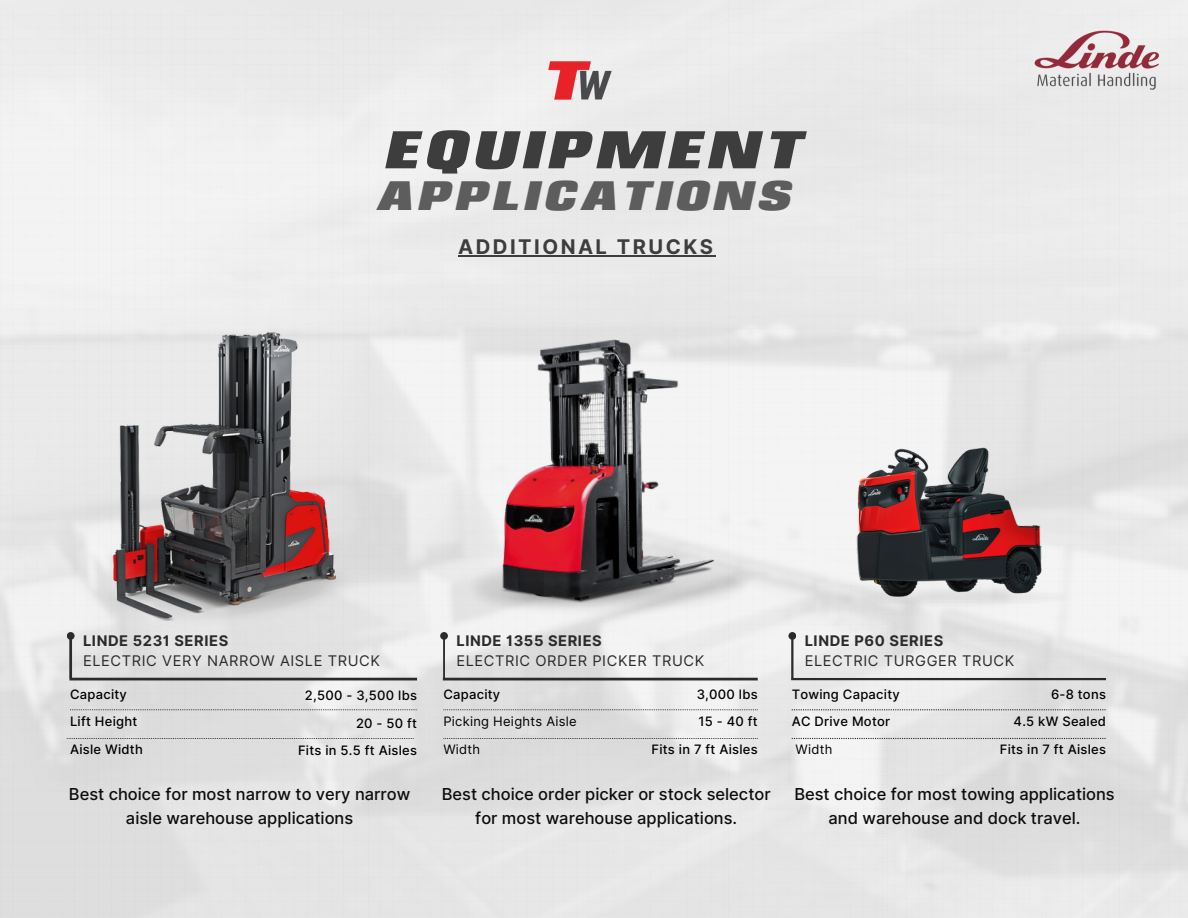
<style>
.page{position:relative;width:1188px;height:918px;background:#fff}
.page>*{position:absolute;margin:0;border:0;box-sizing:border-box;transform-origin:0 0}
.t1{font:italic 900 52.95px "Eurocine";letter-spacing:.12em;color:#3d3d3d}
.t2{font:italic 900 41.1px "Eurocine";letter-spacing:.12em;color:#5d5d5d}
.t3{font:700 20.25px "Inter";letter-spacing:.12em;color:#3d3d3d}
.t4{font:500 16.5px/23.7px "Inter";color:#0d0d0d;text-align:center}
.t5{font:14.7px "Inter";letter-spacing:.04em;color:#2b2b2b}
.t6{font:700 14.7px "Inter";letter-spacing:.04em;color:#2b2b2b}
.t7{font:500 13.05px "Inter";letter-spacing:.02em;color:#000}
.t8{font:13.05px/27.5px "Inter";letter-spacing:.02em;color:#000}
</style>
<div class="page">
<div style="left:0;top:624px;width:253px;height:294px;background:#dedede"></div>
<div style="left:0;top:316px;width:59px;height:307px;background:#eaeaea"></div>
<div style="left:0;top:8px;width:253px;height:306px;background:#f0f0f0"></div>
<svg style="left:253px;top:624px;width:307px;height:294px;background:#e2e2e2"></svg>
<svg style="left:406px;top:316px;width:50px;height:307px;fill:#ededed"></svg>
<div style="left:253px;top:8px;width:307px;height:306px;background:#ededed"></div>
<svg style="left:560px;top:624px;width:164px;height:294px;fill:#e7e7e7"></svg>
<div style="left:560px;top:8px;width:158px;height:298px;background:#eaeaea"></div>
<svg style="left:724px;top:617px;width:164px;height:301px;fill:#e7e7e7"></svg>
<svg style="left:775px;top:309px;width:107px;height:306px;fill:#f2f2f2"></svg>
<div style="left:724px;top:0;width:158px;height:307px;background:#eaeaea"></div>
<svg style="left:877px;top:312px;width:159px;height:307px;fill:#e7e7e7"></svg>
<div style="left:877px;top:4px;width:159px;height:307px;background:#eaeaea"></div>
<svg style="left:1041px;top:316px;width:147px;height:307px;fill:#e6e6e6"></svg>
<div style="left:1041px;top:8px;width:147px;height:306px;background:#ebebeb"></div>
<img style="left:1024px;top:30px;width:135px;height:62px">
<img style="left:549px;top:61px;width:63px;height:39px">
<hr style="left:458px;top:256px;width:257px;height:1px;background:#3d3d3d">
<svg style="left:70px;top:709px;width:347px;height:1px"></svg>
<hr style="left:69px;top:678px;width:348px;height:2px;background:#2b2b2b">
<hr style="left:69px;top:636px;width:3px;height:42px;background:#2b2b2b">
<svg style="left:67px;top:738px;width:347px;height:1px"></svg>
<img style="left:59px;top:315px;width:347px;height:347px">
<hr style="left:443px;top:636px;width:2px;height:42px;background:#2b2b2b">
<div style="left:440px;top:632px;width:8px;height:8px;background:#2b2b2b;border-radius:50%"></div>
<svg style="left:443px;top:738px;width:315px;height:1px"></svg>
<svg style="left:443px;top:709px;width:315px;height:1px"></svg>
<hr style="left:443px;top:678px;width:315px;height:2px;background:#2b2b2b">
<img style="left:456px;top:306px;width:319px;height:316px">
<img style="left:438px;top:569px;width:296px;height:54px">
<img style="left:639px;top:450px;width:39px;height:77px">
<hr style="left:791px;top:636px;width:2px;height:42px;background:#2b2b2b">
<div style="left:788px;top:632px;width:8px;height:8px;background:#2b2b2b;border-radius:50%"></div>
<svg style="left:792px;top:624px;width:396px;height:294px;background:#e4e4e4"></svg>
<hr style="left:791px;top:678px;width:315px;height:2px;background:#2b2b2b">
<img style="left:1052px;top:591px;width:19px;height:12px">
<img style="left:821px;top:572px;width:231px;height:45px">
<img style="left:805px;top:431px;width:240px;height:167px">
<p class="t1" style="left:386px;top:115px;width:418px">EQUIPMENT</p>
<p class="t2" style="left:378px;top:169px;width:415px">APPLICATIONS</p>
<p class="t3" style="left:458px;top:235px;width:256px">ADDITIONAL TRUCKS</p>
<p class="t6" style="left:83px;top:632px;width:147px">LINDE 5231 SERIES</p>
<p class="t5" style="left:83px;top:652px;width:298px">ELECTRIC VERY NARROW AISLE TRUCK</p>
<p class="t7" style="left:70px;top:686px;width:58px">Capacity</p>
<p class="t7" style="left:70px;top:714px;width:69px">Lift Height</p>
<p class="t7" style="left:70px;top:741px;width:74px">Aisle Width</p>
<p class="t7" style="left:305px;top:687px;width:114px">2,500 - 3,500 lbs</p>
<p class="t7" style="left:356px;top:715px;width:62px">20 - 50 ft</p>
<p class="t7" style="left:298px;top:742px;width:120px">Fits in 5.5 ft Aisles</p>
<p class="t4" style="left:69px;top:782px;width:343px">Best choice for most narrow to very narrow aisle warehouse applications</p>
<p class="t6" style="left:456px;top:632px;width:147px">LINDE 1355 SERIES</p>
<p class="t6" style="left:805px;top:632px;width:140px">LINDE P60 SERIES</p>
<p class="t5" style="left:456px;top:652px;width:249px">ELECTRIC ORDER PICKER TRUCK</p>
<h3 class="t5" style="left:805px;top:652px;width:211px">ELECTRIC TURGGER TRUCK</h3>
<p class="t7" style="left:443px;top:686px;width:58px">Capacity</p>
<p class="t8" style="left:443px;top:708px;width:135px">Picking Heights Aisle<br>Width</p>
<p class="t7" style="left:697px;top:686px;width:63px">3,000 lbs</p>
<p class="t7" style="left:698px;top:714px;width:61px">15 - 40 ft</p>
<p class="t7" style="left:652px;top:741px;width:108px">Fits in 7 ft Aisles</p>
<p class="t7" style="left:792px;top:686px;width:110px">Towing Capacity</p>
<h1 class="t7" style="left:792px;top:714px;width:100px">AC Drive Motor</h1>
<h2 class="t8" style="left:796px;top:735px;width:38px">Width</h2>
<p class="t7" style="left:1051px;top:686px;width:57px">6-8 tons</p>
<p class="t7" style="left:1014px;top:714px;width:94px">4.5 kW Sealed</p>
<p class="t7" style="left:1000px;top:741px;width:108px">Fits in 7 ft Aisles</p>
<p class="t4" style="left:442px;top:782px;width:330px">Best choice order picker or stock selector for most warehouse applications.</p>
<p class="t4" style="left:794px;top:782px;width:322px">Best choice for most towing applications and warehouse and dock travel.</p>
</div>
